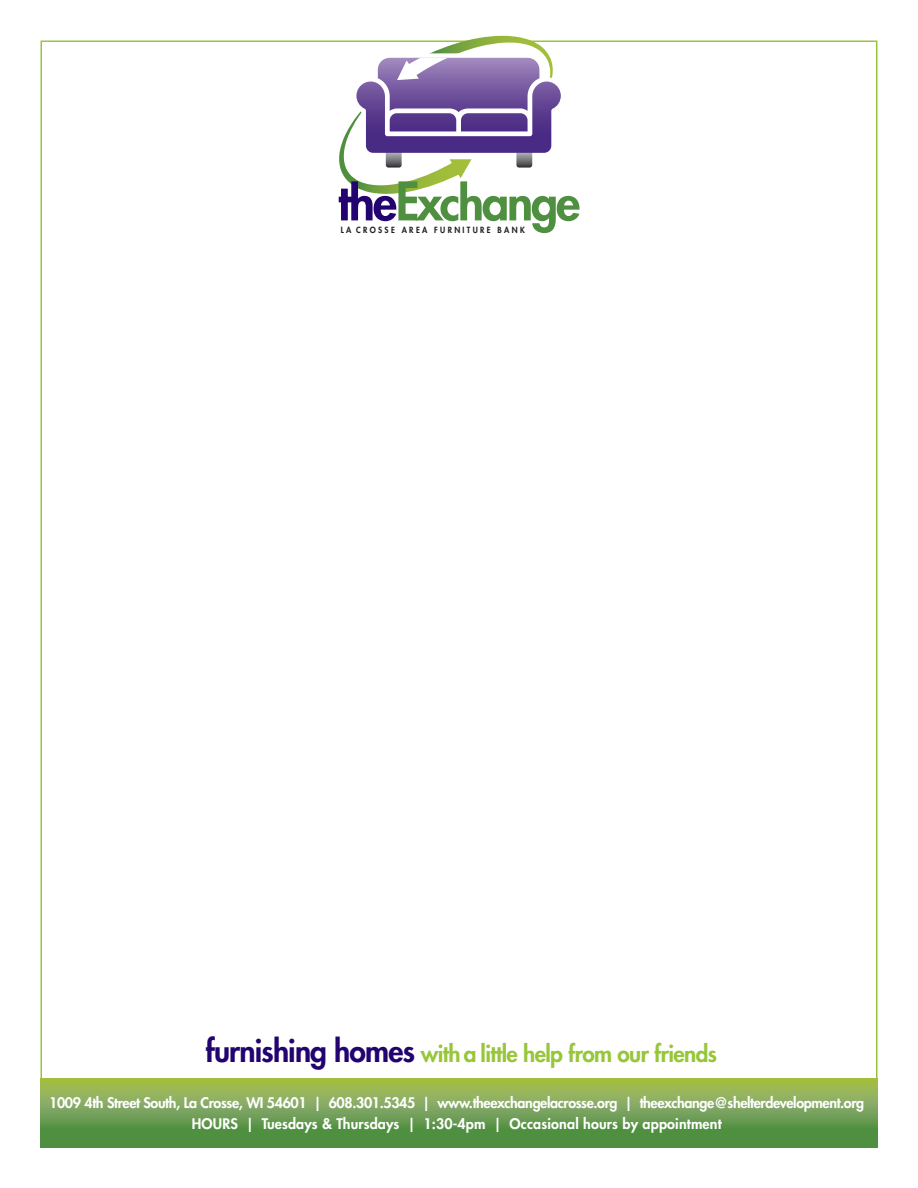
<style>
.page{position:relative;width:918px;height:1188px;background:#fff}
.page>*{position:absolute;margin:0;border:0;box-sizing:border-box;transform-origin:0 0}
.t1{font:800 22.5px "Futura";letter-spacing:-.025em;color:#98c63b}
.t2{font:800 14.25px "Futura";letter-spacing:-.025em;color:#fff}
.t3{font:800 14.25px "Futura";letter-spacing:.01em;color:#fff}
.t4{font:800 8.25px "Futura";letter-spacing:.3em;color:#231f20;scale:.93 1}
.s1{font-size:30px;color:#22036f}
</style>
<div class="page">
<svg style="left:40px;top:1079px;width:838px;height:68px;background:#75a350"></svg>
<svg style="left:339px;top:36px;width:241px;height:197px"></svg>
<p class="t4" style="left:341px;top:225px;width:200px">LA CROSSE AREA FURNITURE BANK</p>
<p class="t1" style="left:206px;top:1040px;width:513px"><span class="s1">furnishing homes</span> with a little help from our friends</p>
<p class="t2" style="left:49px;top:1093px;width:817px">1009 4th Street South, La Crosse, WI 54601 | 608.301.5345 | www.theexchangelacrosse.org | theexchange@shelterdevelopment.org</p>
<p class="t3" style="left:192px;top:1114px;width:531px">HOURS | Tuesdays &amp; Thursdays | 1:30-4pm | Occasional hours by appointment</p>
</div>
